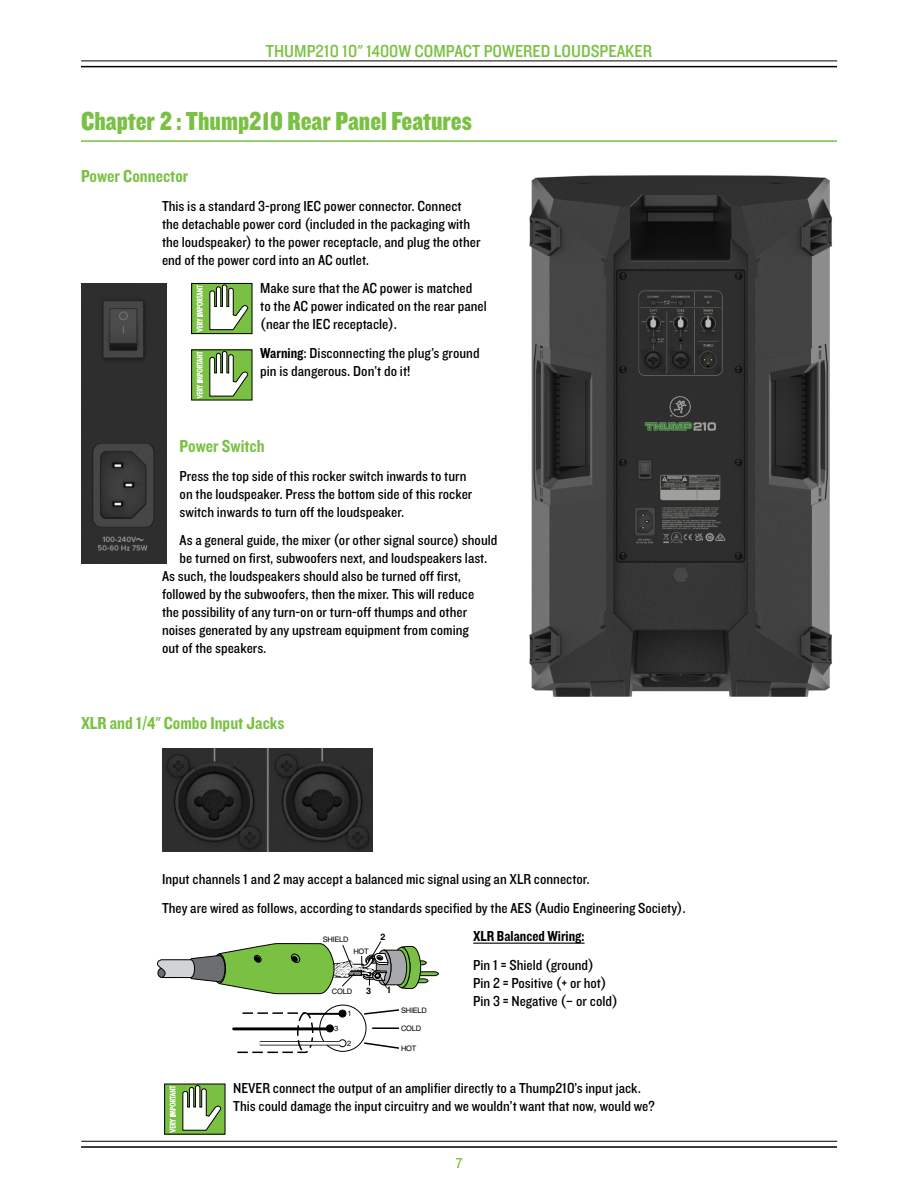
<style>
.page{position:relative;width:918px;height:1188px;background:#fff}
.page>*{position:absolute;margin:0;border:0;box-sizing:border-box;transform-origin:0 0}
.t1{font:27px "Knockout 70 Full Welterwt";color:#7ac143}
.t2{font:18px "Knockout 50 Welterweight";color:#7ac143}
.t3{font:18px "Knockout 30 Junior Welterwt";color:#7ac143}
.t4{font:15px/18px "Knockout 30 Junior Welterwt";color:#000}
.t5{font:15px "Knockout 50 Welterweight";color:#000}
.t6{font:15px "Knockout 30 Junior Welterwt";color:#7ac143}
.t7{font:700 9px "Helvetica";color:#000}
.t8{font:7.5px "Helvetica";letter-spacing:-.03em;color:#000}
.s1{font-family:"Knockout 50 Welterweight"}
</style>
<div class="page">
<hr style="left:81px;top:66px;width:756px;height:1px;background:#000">
<hr style="left:81px;top:61px;width:756px;height:1px;background:#000">
<hr style="left:81px;top:1146px;width:756px;height:2px;background:#000">
<hr style="left:81px;top:1141px;width:756px;height:1px;background:#000">
<hr style="left:81px;top:140px;width:756px;height:2px;background:#7ac143">
<hr style="left:473px;top:943px;width:112px;height:1px;background:#000">
<img style="left:529px;top:175px;width:304px;height:522px">
<div style="left:192px;top:283px;width:60px;height:51px;background:#7ac143"></div>
<div style="left:191px;top:283px;width:61px;height:51px;border:1px solid #000"></div>
<svg style="left:209px;top:284px;width:40px;height:47px"></svg>
<svg style="left:197px;top:285px;width:6px;height:47px"></svg>
<div style="left:192px;top:350px;width:60px;height:50px;background:#7ac143"></div>
<svg style="left:209px;top:351px;width:40px;height:46px"></svg>
<svg style="left:197px;top:351px;width:6px;height:48px"></svg>
<img style="left:81px;top:284px;width:85px;height:279px">
<img style="left:162px;top:749px;width:210px;height:102px">
<svg style="left:157px;top:941px;width:282px;height:53px"></svg>
<div style="left:319px;top:1005px;width:47px;height:47px;border:1px solid #000;border-radius:50%"></div>
<div style="left:339px;top:1010px;width:7px;height:7px;background:#000;border-radius:50%"></div>
<div style="left:339px;top:1010px;width:7px;height:7px;border:1px solid #000;border-radius:50%"></div>
<div style="left:339px;top:1039px;width:7px;height:8px;border:1px solid #000;border-radius:50%"></div>
<hr style="left:308px;top:1013px;width:33px;height:2px;background:#000">
<svg style="left:364px;top:1009px;width:35px;height:6px"></svg>
<hr style="left:372px;top:1027px;width:27px;height:2px;background:#000">
<svg style="left:364px;top:1042px;width:35px;height:7px"></svg>
<div style="left:326px;top:1025px;width:7px;height:7px;background:#000;border-radius:50%"></div>
<div style="left:326px;top:1025px;width:8px;height:7px;border:1px solid #000;border-radius:50%"></div>
<hr style="left:234px;top:1027px;width:96px;height:3px;background:#000">
<svg style="left:314px;top:1041px;width:25px;height:5px"></svg>
<hr style="left:260px;top:1042px;width:83px;height:3px;background:#fff">
<svg style="left:236px;top:1012px;width:78px;height:42px"></svg>
<div style="left:165px;top:1084px;width:60px;height:50px;background:#7ac143"></div>
<svg style="left:182px;top:1085px;width:40px;height:46px"></svg>
<svg style="left:170px;top:1086px;width:6px;height:47px"></svg>
<p class="t3" style="left:266px;top:39px;width:388px">THUMP210 10" 1400W COMPACT POWERED LOUDSPEAKER</p>
<h1 class="t1" style="left:81px;top:103px;width:393px">Chapter 2 : Thump210 Rear Panel Features</h1>
<p class="t2" style="left:81px;top:164px;width:109px">Power Connector</p>
<p class="t4" style="left:162px;top:196px;width:320px">This is a standard 3-prong IEC power connector. Connect the detachable power cord (included in the packaging with the loudspeaker) to the power receptacle, and plug the other end of the power cord into an AC outlet.</p>
<p class="t4" style="left:260px;top:279px;width:228px">Make sure that the AC power is matched<br>to the AC power indicated on the rear panel (near the IEC receptacle).</p>
<p class="t4" style="left:260px;top:344px;width:221px"><span class="s1">Warning</span>: Disconnecting the plug’s ground pin is dangerous. Don’t do it!</p>
<p class="t2" style="left:180px;top:434px;width:87px">Power Switch</p>
<p class="t4" style="left:180px;top:466px;width:294px">Press the top side of this rocker switch inwards to turn on the loudspeaker. Press the bottom side of this rocker switch inwards to turn off the loudspeaker.</p>
<p class="t4" style="left:180px;top:531px;width:319px">As a general guide, the mixer (or other signal source) should</p>
<p class="t4" style="left:180px;top:549px;width:309px">be turned on first, subwoofers next, and loudspeakers last.</p>
<p class="t4" style="left:162px;top:567px;width:301px">As such, the loudspeakers should also be turned off first,</p>
<p class="t4" style="left:162px;top:585px;width:314px">followed by the subwoofers, then the mixer. This will reduce</p>
<p class="t4" style="left:162px;top:603px;width:307px">the possibility of any turn-on or turn-off thumps and other</p>
<p class="t4" style="left:162px;top:621px;width:308px">noises generated by any upstream equipment from coming</p>
<p class="t4" style="left:162px;top:639px;width:106px">out of the speakers.</p>
<p class="t2" style="left:81px;top:711px;width:205px">XLR and 1/4" Combo Input Jacks</p>
<p class="t4" style="left:162px;top:864px;width:525px;line-height:28.8px">Input channels 1 and 2 may accept a balanced mic signal using an XLR connector.<br>They are wired as follows, according to standards specified by the AES (Audio Engineering Society).</p>
<p class="t5" style="left:473px;top:927px;width:113px">XLR Balanced Wiring:</p>
<p class="t4" style="left:473px;top:956px;width:146px">Pin 1 = Shield (ground)<br>Pin 2 = Positive (+ or hot)<br>Pin 3 = Negative (– or cold)</p>
<p class="t7" style="left:380px;top:931px;width:7px">2</p>
<p class="t8" style="left:323px;top:935px;width:27px">SHIELD</p>
<p class="t8" style="left:353px;top:947px;width:17px">HOT</p>
<p class="t7" style="left:366px;top:985px;width:7px">3</p>
<p class="t7" style="left:386px;top:985px;width:7px">1</p>
<p class="t8" style="left:332px;top:987px;width:22px">COLD</p>
<p class="t8" style="left:401px;top:1006px;width:27px">SHIELD</p>
<p class="t8" style="left:401px;top:1025px;width:22px">COLD</p>
<p class="t8" style="left:401px;top:1044px;width:17px">HOT</p>
<p class="t8" style="left:348px;top:1009px;width:6px">1</p>
<p class="t8" style="left:334px;top:1024px;width:6px">3</p>
<p class="t8" style="left:347px;top:1039px;width:6px">2</p>
<p class="t4" style="left:233px;top:1078px;width:423px">NEVER connect the output of an amplifier directly to a Thump210’s input jack.<br>This could damage the input circuitry and we wouldn’t want that now, would we?</p>
<p class="t6" style="left:456px;top:1153px;width:8px">7</p>
</div>
